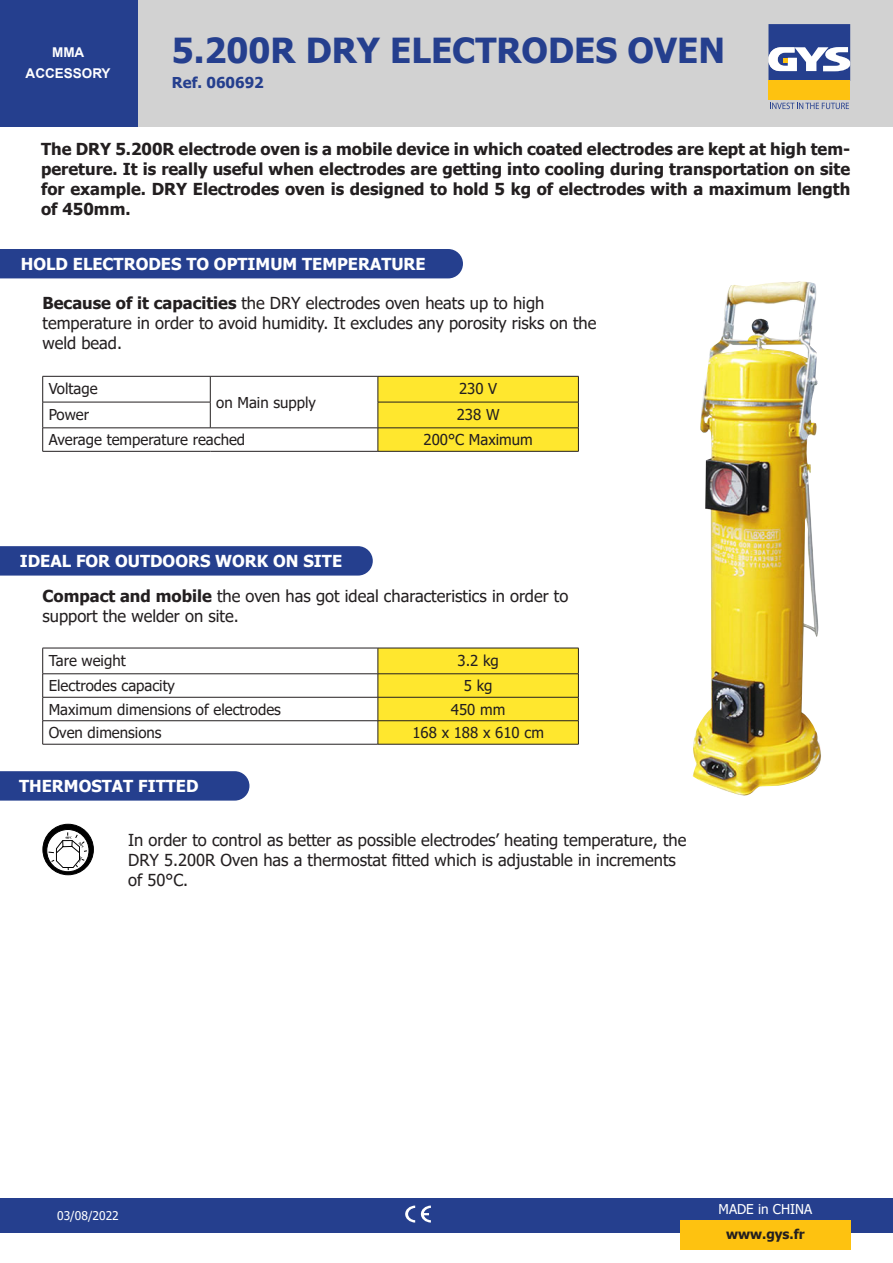
<style>
.page{position:relative;width:893px;height:1263px;background:#fff}
.page>*{position:absolute;margin:0;border:0;box-sizing:border-box;transform-origin:0 0}
.t1{font:700 34.5px "Tahoma";color:#253f8e}
.t2{font:16.5px/19.8px "Tahoma";color:#231f20}
.t3{font:700 16.5px/19.8px "Tahoma";color:#231f20;text-align:justify}
.t4{font:700 16.5px "Tahoma";color:#fff}
.t5{font:15px "Tahoma";color:#231f20}
.t6{font:700 15px "Tahoma";color:#253f8e}
.t7{font:700 13.5px "Arial";color:#fff}
.t8{font:13.5px "Tahoma";color:#fff}
.t9{font:700 13.5px "Tahoma";color:#231f20}
.t10{font:12px "Tahoma";color:#fff}
.s1{font-weight:700}
</style>
<div class="page">
<div style="left:137px;top:0;width:756px;height:127px;background:#d2d2d2"></div>
<div style="left:0;top:1198px;width:893px;height:34px;background:#253f8e"></div>
<div style="left:768px;top:81px;width:82px;height:19px;background:#fec210"></div>
<svg style="left:768px;top:24px;width:82px;height:57px;background:#6575a9"></svg>
<svg style="left:770px;top:103px;width:79px;height:6px"></svg>
<div style="left:0;top:0;width:137px;height:127px;background:#253f8e"></div>
<div style="left:680px;top:1220px;width:170px;height:30px;background:#fec210"></div>
<svg style="left:405px;top:1205px;width:10px;height:17px"></svg>
<svg style="left:421px;top:1205px;width:10px;height:17px"></svg>
<svg style="left:0;top:546px;width:373px;height:30px;background:#2b4491"></svg>
<img style="left:692px;top:281px;width:129px;height:515px">
<hr style="left:43px;top:648px;width:335px;height:1px;background:#231f20">
<hr style="left:43px;top:673px;width:335px;height:1px;background:#231f20">
<hr style="left:43px;top:697px;width:335px;height:1px;background:#231f20">
<hr style="left:43px;top:720px;width:335px;height:1px;background:#231f20">
<svg style="left:42px;top:648px;width:1px;height:96px"></svg>
<svg style="left:378px;top:648px;width:201px;height:96px;background:#f4dd2d"></svg>
<hr style="left:43px;top:744px;width:335px;height:1px;background:#231f20">
<hr style="left:378px;top:744px;width:201px;height:1px;background:#231f20">
<div style="left:0;top:249px;width:463px;height:29px;background:#253f8e"></div>
<hr style="left:43px;top:376px;width:167px;height:1px;background:#231f20">
<hr style="left:210px;top:376px;width:168px;height:1px;background:#231f20">
<hr style="left:43px;top:402px;width:167px;height:1px;background:#231f20">
<svg style="left:210px;top:376px;width:1px;height:52px"></svg>
<hr style="left:43px;top:428px;width:167px;height:1px;background:#231f20">
<svg style="left:42px;top:376px;width:1px;height:75px"></svg>
<hr style="left:210px;top:428px;width:168px;height:1px;background:#231f20">
<svg style="left:378px;top:376px;width:201px;height:75px;background:#f4dd2d"></svg>
<hr style="left:43px;top:451px;width:167px;height:1px;background:#231f20">
<hr style="left:210px;top:451px;width:168px;height:1px;background:#231f20">
<hr style="left:378px;top:451px;width:201px;height:1px;background:#231f20">
<svg style="left:0;top:771px;width:249px;height:30px;background:#2b4491"></svg>
<div style="left:43px;top:824px;width:50px;height:51px;background:#000;border-radius:50%"></div>
<div style="left:43px;top:824px;width:51px;height:51px;border:1px solid #000;border-radius:50%"></div>
<svg style="left:47px;top:829px;width:42px;height:43px"></svg>
<div style="left:46px;top:829px;width:43px;height:43px;border:1px solid #000;border-radius:50%"></div>
<svg style="left:48px;top:832px;width:40px;height:39px"></svg>
<p class="t7" style="left:52px;top:43px;width:34px">MMA</p>
<p class="t7" style="left:26px;top:64px;width:87px">ACCESSORY</p>
<p class="t1" style="left:172px;top:27px;width:555px">5.200R DRY ELECTRODES OVEN</p>
<p class="t6" style="left:172px;top:72px;width:93px">Ref. 060692</p>
<p class="t3" style="left:41px;top:140px;width:811px">The DRY 5.200R electrode oven is a mobile device in which coated electrodes are kept at high tem&shy;pereture. It is really useful when electrodes are getting into cooling during transportation on site for example. DRY Electrodes oven is designed to hold 5 kg of electrodes with a maximum length of 450mm.</p>
<p class="t4" style="left:21px;top:252px;width:406px">HOLD ELECTRODES TO OPTIMUM TEMPERATURE</p>
<p class="t2" style="left:43px;top:294px;width:555px"><span class="s1">Because of it capacities</span> the DRY electrodes oven heats up to high temperature in order to avoid humidity. It excludes any porosity risks on the weld bead.</p>
<p class="t5" style="left:49px;top:378px;width:50px">Voltage</p>
<p class="t5" style="left:216px;top:392px;width:101px">on Main supply</p>
<p class="t5" style="left:459px;top:378px;width:40px">230 V</p>
<p class="t5" style="left:49px;top:404px;width:42px">Power</p>
<p class="t5" style="left:457px;top:404px;width:44px">238 W</p>
<p class="t5" style="left:49px;top:430px;width:198px">Average temperature reached</p>
<p class="t5" style="left:424px;top:430px;width:111px">200°C Maximum</p>
<p class="t4" style="left:20px;top:550px;width:324px">IDEAL FOR OUTDOORS WORK ON SITE</p>
<p class="t2" style="left:43px;top:587px;width:527px"><span class="s1">Compact and mobile</span> the oven has got ideal characteristics in order to support the welder on site.</p>
<p class="t5" style="left:49px;top:650px;width:79px">Tare weight</p>
<p class="t5" style="left:457px;top:650px;width:43px">3.2 kg</p>
<p class="t5" style="left:49px;top:676px;width:128px">Electrodes capacity</p>
<p class="t5" style="left:464px;top:676px;width:30px">5 kg</p>
<p class="t5" style="left:49px;top:699px;width:234px">Maximum dimensions of electrodes</p>
<p class="t5" style="left:451px;top:699px;width:56px">450 mm</p>
<p class="t5" style="left:49px;top:723px;width:114px">Oven dimensions</p>
<p class="t5" style="left:412px;top:723px;width:133px">168 x 188 x 610 cm</p>
<p class="t4" style="left:19px;top:775px;width:181px">THERMOSTAT FITTED</p>
<p class="t2" style="left:128px;top:831px;width:560px">In order to control as better as possible electrodes’ heating temperature, the<br>DRY 5.200R Oven has a thermostat fitted which is adjustable in increments of 50°C.</p>
<p class="t10" style="left:57px;top:1207px;width:63px">03/08/2022</p>
<p class="t8" style="left:719px;top:1200px;width:95px">MADE in CHINA</p>
<p class="t9" style="left:726px;top:1225px;width:80px">www.gys.fr</p>
</div>
